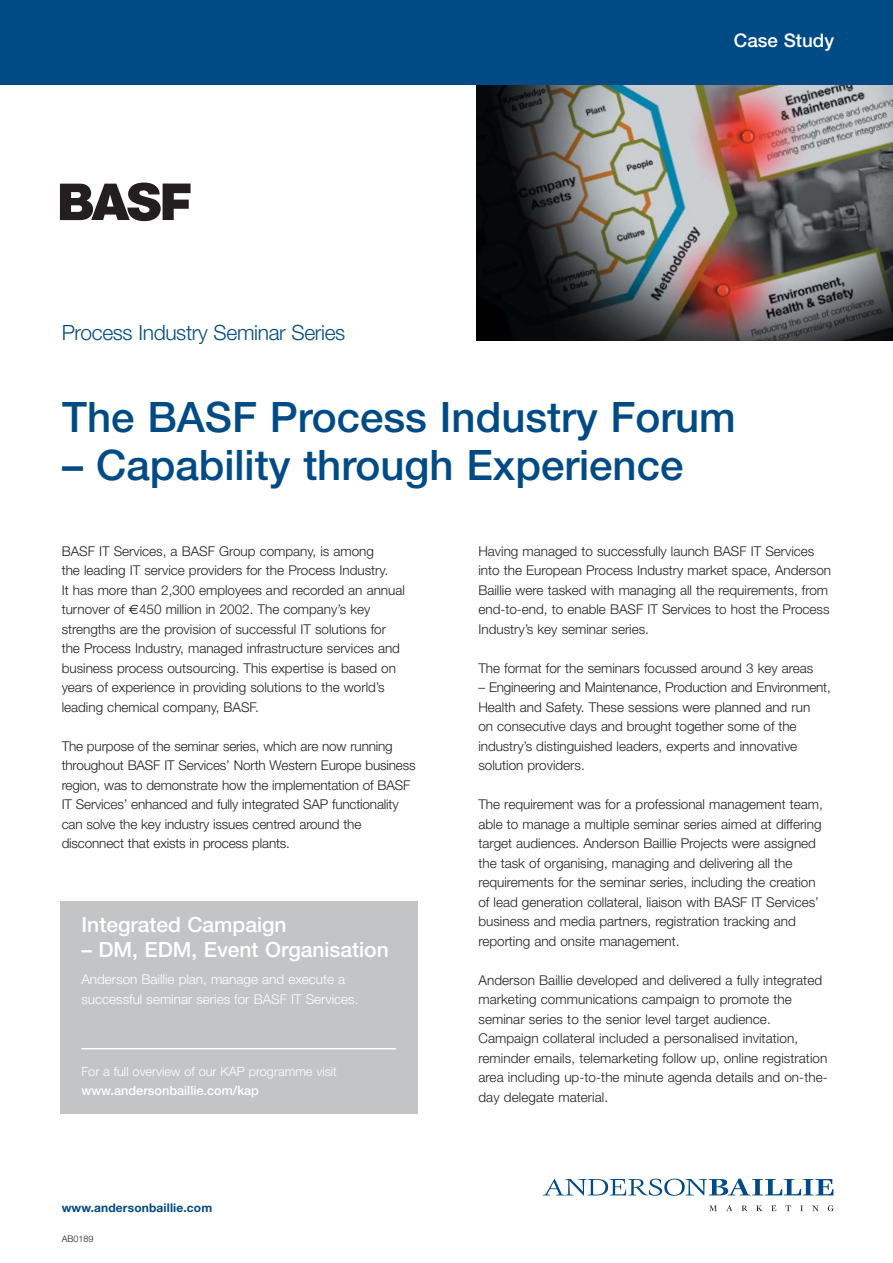
<style>
.page{position:relative;width:893px;height:1263px;background:#fff}
.page>*{position:absolute;margin:0;border:0;box-sizing:border-box;transform-origin:0 0}
.t1{font:500 42px "Helvetica Neue";color:#004b85}
.t2{font:500 21px "Helvetica Neue";color:#fff}
.t3{font:300 21px "Helvetica Neue";letter-spacing:-.015em;color:#004b85}
.t4{font:500 18.75px "Helvetica Neue";color:#fff}
.t5{font:300 13.5px/19.5px "Helvetica Neue";color:#231f20}
.t6{font:300 13.5px/19.5px "Helvetica Neue";color:#fff}
.t7{font:300 12.75px "Helvetica Neue";color:#fff}
.t8{font:500 12.75px "Helvetica Neue";color:#fff}
.t9{font:700 12px "Helvetica Neue";letter-spacing:.01em;color:#004b85}
.t10{font:300 9px "Helvetica Neue";color:#231f20}
.s1{font-family:"Euro Sans";font-weight:400}
</style>
<div class="page">
<img style="left:477px;top:85px;width:416px;height:255px">
<div style="left:1px;top:0;width:892px;height:85px;background:#004b85"></div>
<svg style="left:543px;top:1179px;width:290px;height:17px"></svg>
<svg style="left:709px;top:1205px;width:8px;height:6px"></svg>
<svg style="left:726px;top:1205px;width:6px;height:6px"></svg>
<svg style="left:741px;top:1205px;width:7px;height:6px"></svg>
<svg style="left:756px;top:1205px;width:6px;height:6px"></svg>
<svg style="left:771px;top:1205px;width:5px;height:6px"></svg>
<svg style="left:785px;top:1205px;width:6px;height:6px"></svg>
<svg style="left:800px;top:1205px;width:3px;height:6px"></svg>
<svg style="left:812px;top:1205px;width:7px;height:6px"></svg>
<svg style="left:828px;top:1205px;width:6px;height:6px"></svg>
<div style="left:60px;top:902px;width:357px;height:212px;background:#c2c4c6"></div>
<hr style="left:81px;top:1048px;width:315px;height:1px;background:#fff">
<svg style="left:60px;top:183px;width:131px;height:38px"></svg>
<h2 class="t3" style="left:62px;top:325px;width:285px">Process Industry Seminar Series</h2>
<h3 class="t4" style="left:734px;top:34px;width:102px">Case Study</h3>
<h1 class="t1" style="left:62px;top:401px;width:675px">The BASF Process Industry Forum</h1>
<h1 class="t1" style="left:62px;top:449px;width:623px">– Capability through Experience</h1>
<p class="t5" style="left:62px;top:542px;width:345px">BASF IT Services, a BASF Group company, is among<br>the leading IT service providers for the Process Industry.<br>It has more than 2,300 employees and recorded an annual turnover of <span class="s1">€</span>450 million in 2002. The company’s key strengths are the provision of successful IT solutions for the Process Industry, managed infrastructure services and business process outsourcing. This expertise is based on years of experience in providing solutions to the world’s leading chemical company, BASF.</p>
<p class="t5" style="left:62px;top:737px;width:355px">The purpose of the seminar series, which are now running throughout BASF IT Services’ North Western Europe business region, was to demonstrate how the implementation of BASF IT Services’ enhanced and fully integrated SAP functionality can solve the key industry issues centred around the disconnect that exists in process plants.</p>
<h2 class="t2" style="left:81px;top:917px;width:207px">Integrated Campaign</h2>
<h2 class="t2" style="left:81px;top:942px;width:309px">– DM, EDM, Event Organisation</h2>
<p class="t6" style="left:81px;top:971px;width:278px">Anderson Baillie plan, manage and execute a successful seminar series for BASF IT Services.</p>
<p class="t7" style="left:81px;top:1066px;width:257px">For a full overview of our KAP programme visit</p>
<p class="t8" style="left:81px;top:1086px;width:179px">www.andersonbaillie.com/kap</p>
<p class="t9" style="left:62px;top:1203px;width:152px">www.andersonbaillie.com</p>
<p class="t10" style="left:62px;top:1235px;width:33px">AB0189</p>
<p class="t5" style="left:478px;top:542px;width:354px">Having managed to successfully launch BASF IT Services into the European Process Industry market space, Anderson Baillie were tasked with managing all the requirements, from end-to-end, to enable BASF IT Services to host the Process Industry’s key seminar series.</p>
<p class="t5" style="left:478px;top:659px;width:336px">The format for the seminars focussed around 3 key areas</p>
<p class="t5" style="left:478px;top:679px;width:354px">– Engineering and Maintenance, Production and Environment, Health and Safety. These sessions were planned and run<br>on consecutive days and brought together some of the industry’s distinguished leaders, experts and innovative solution providers.</p>
<p class="t5" style="left:478px;top:796px;width:346px">The requirement was for a professional management team, able to manage a multiple seminar series aimed at differing target audiences. Anderson Baillie Projects were assigned the task of organising, managing and delivering all the requirements for the seminar series, including the creation of lead generation collateral, liaison with BASF IT Services’ business and media partners, registration tracking and reporting and onsite management.</p>
<p class="t5" style="left:478px;top:971px;width:351px">Anderson Baillie developed and delivered a fully integrated marketing communications campaign to promote the seminar series to the senior level target audience.<br>Campaign collateral included a personalised invitation, reminder emails, telemarketing follow up, online registration area including up-to-the minute agenda details and on-the&shy;day delegate material.</p>
</div>
